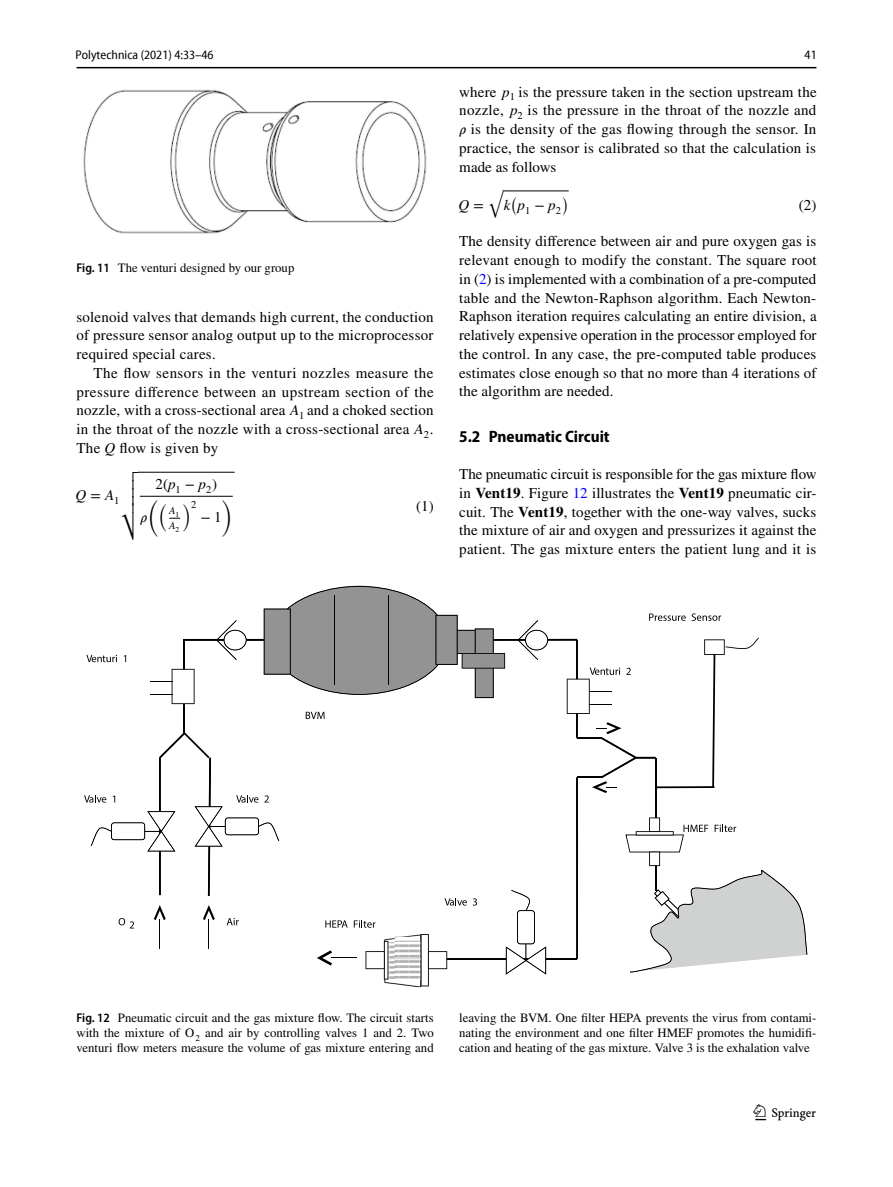
<style>
.page{position:relative;width:893px;height:1187px;background:#fff}
.page>*{position:absolute;margin:0;border:0;box-sizing:border-box;transform-origin:0 0}
.t1{font:22.5px "Springnew Regular 3";color:#000}
.t2{font:700 semi-condensed 16.5px "Myriad Pro";color:#000}
.t3{font:15px/18.8px "STIX";letter-spacing:.015em;color:#000;text-align:justify}
.t4{font:15px "STIX Math Extensions";color:#000}
.t5{font:15px "STIX Math Regular 5";color:#000}
.t6{font:15px "STIX General Italic 3";color:#000}
.t7{font:15px "STIX General Italic 6";color:#000}
.t8{font:15px "STIX Math Extensions Regular 2";color:#000}
.t9{font:italic 15px "STIX Math";color:#000}
.t10{font:12.75px/15px "STIX";color:#000;text-align:justify}
.t11{font:semi-condensed 12.75px "Myriad Pro Unic";color:#000}
.t12{font:10.5px/15px "STIX General Italic 6";color:#000}
.s1{font-family:"STIX General";font-style:italic}
.s2{font-family:"STIX General Italic 2"}
.s3{font-family:"STIX Math Italic 2"}
.s4{font-family:"Myriad Pro";font-weight:600;font-stretch:semi-condensed}
.s5{font-family:"STIX General Italic 4"}
.s6{font-family:"STIX General Italic 5"}
.s7{font-style:italic}
.s8{font-family:"STIX General Regular 32"}
.s9{font-family:"STIX General Italic 6"}
.s10{font-family:"STIX Math Regular 5"}
.s11{font-family:"STIX Math Regular 4"}
.s12{color:#00f}
.s13{font-weight:700}
</style>
<div class="page">
<hr style="left:77px;top:67px;width:739px;height:1px;background:#000">
<hr style="left:138px;top:471px;width:97px;height:1px;background:#000">
<hr style="left:140px;top:495px;width:93px;height:1px;background:#000">
<hr style="left:504px;top:190px;width:65px;height:1px;background:#000">
<img style="left:83px;top:89px;width:344px;height:145px">
<img style="left:395px;top:640px;width:413px;height:347px">
<img style="left:346px;top:920px;width:49px;height:65px">
<img style="left:505px;top:638px;width:72px;height:2px">
<img style="left:185px;top:639px;width:79px;height:1px">
<img style="left:216px;top:620px;width:21px;height:40px">
<img style="left:224px;top:629px;width:23px;height:21px">
<img style="left:518px;top:620px;width:20px;height:40px">
<img style="left:525px;top:629px;width:23px;height:21px">
<img style="left:576px;top:639px;width:2px;height:99px">
<img style="left:577px;top:737px;width:15px;height:2px">
<img style="left:576px;top:777px;width:2px;height:181px">
<img style="left:388px;top:958px;width:189px;height:1px">
<svg style="left:506px;top:889px;width:40px;height:85px"></svg>
<img style="left:511px;top:889px;width:19px;height:21px">
<img style="left:636px;top:756px;width:20px;height:2px">
<svg style="left:421px;top:934px;width:26px;height:52px"></svg>
<svg style="left:365px;top:940px;width:23px;height:39px"></svg>
<svg style="left:264px;top:586px;width:241px;height:112px"></svg>
<hr style="left:184px;top:639px;width:1px;height:94px;background:#000">
<svg style="left:150px;top:668px;width:45px;height:36px"></svg>
<hr style="left:208px;top:919px;width:1px;height:30px;background:#000">
<svg style="left:203px;top:905px;width:12px;height:15px"></svg>
<hr style="left:159px;top:919px;width:1px;height:30px;background:#000">
<svg style="left:154px;top:905px;width:12px;height:15px"></svg>
<svg style="left:317px;top:950px;width:39px;height:15px"></svg>
<svg style="left:592px;top:722px;width:44px;height:71px"></svg>
<hr style="left:655px;top:757px;width:1px;height:64px;background:#000">
<hr style="left:577px;top:776px;width:25px;height:2px;background:#000">
<hr style="left:656px;top:786px;width:58px;height:2px;background:#000">
<svg style="left:704px;top:637px;width:55px;height:150px"></svg>
<svg style="left:86px;top:655px;width:31px;height:7px"></svg>
<svg style="left:306px;top:711px;width:19px;height:8px"></svg>
<svg style="left:119px;top:918px;width:15px;height:10px"></svg>
<svg style="left:227px;top:918px;width:12px;height:7px"></svg>
<svg style="left:84px;top:732px;width:195px;height:164px"></svg>
<svg style="left:567px;top:667px;width:53px;height:47px"></svg>
<svg style="left:626px;top:667px;width:5px;height:7px"></svg>
<svg style="left:649px;top:613px;width:37px;height:8px"></svg>
<svg style="left:692px;top:613px;width:29px;height:8px"></svg>
<svg style="left:625px;top:817px;width:182px;height:156px"></svg>
<svg style="left:445px;top:897px;width:22px;height:8px"></svg>
<svg style="left:473px;top:898px;width:4px;height:7px"></svg>
<svg style="left:325px;top:920px;width:23px;height:7px"></svg>
<svg style="left:354px;top:920px;width:21px;height:7px"></svg>
<p class="t11" style="left:76px;top:50px;width:140px">Polytechnica (2021) 4:33–46</p>
<p class="t11" style="left:805px;top:50px;width:14px">41</p>
<p class="t3" style="left:459px;top:83px;width:359px">where <span class="s1">p</span><sub>1</sub> is the pressure taken in the section upstream the nozzle, <span class="s2">p</span><sub>2</sub> is the pressure in the throat of the nozzle and <span class="s3">𝜌</span> is the density of the gas flowing through the sensor. In practice, the sensor is calibrated so that the calculation is made as follows</p>
<p class="t10" style="left:77px;top:261px;width:219px"><span class="s4">Fig. 11</span> The venturi designed by our group</p>
<p class="t3" style="left:77px;top:308px;width:359px">solenoid valves that demands high current, the conduction of pressure sensor analog output up to the microprocessor required special cares.</p>
<p class="t3" style="left:77px;top:364px;width:359px;text-indent:17px">The flow sensors in the venturi nozzles measure the pressure difference between an upstream section of the nozzle, with a cross-sectional area <span class="s5">A</span><sub>1</sub> and a choked section in the throat of the nozzle with a cross-sectional area <span class="s6">A</span><sub>2</sub>.<br>The <span class="s7">Q</span> flow is given by</p>
<p class="t4" style="left:120px;top:458px;width:19px">√</p>
<p class="t4" style="left:120px;top:466px;width:19px">√</p>
<p class="t4" style="left:120px;top:474px;width:19px">√</p>
<p class="t4" style="left:120px;top:482px;width:19px">√</p>
<p class="t4" style="left:120px;top:490px;width:19px">√</p>
<p class="t4" style="left:120px;top:499px;width:19px">√</p>
<p class="t5" style="left:156px;top:478px;width:63px"><span class="s8">2</span>(<span class="s9">p</span><sub>1</sub> − <span class="s9">p</span><sub>2</sub>)</p>
<p class="t7" style="left:76px;top:489px;width:45px">Q<span class="s10">=</span>A<sub>1</sub></p>
<p class="t4" style="left:147px;top:489px;width:22px">((</p>
<p class="t12" style="left:169px;top:504px;width:12px">A<sub>1<br></sub>A<sub>2</sub></p>
<p class="t4" style="left:182px;top:491px;width:16px">)<sub>2</sub></p>
<p class="t5" style="left:200px;top:511px;width:23px">−<span class="s8">1</span></p>
<p class="t4" style="left:222px;top:487px;width:13px">)</p>
<p class="t9" style="left:140px;top:508px;width:9px">𝜌</p>
<p class="t3" style="left:416px;top:498px;width:19px">(1)</p>
<p class="t8" style="left:488px;top:177px;width:17px">√</p>
<p class="t6" style="left:504px;top:200px;width:8px">k</p>
<p class="t8" style="left:511px;top:184px;width:9px">(</p>
<p class="t6" style="left:518px;top:200px;width:45px">p<sub>1</sub> <span class="s11">−</span> p<sub>2</sub></p>
<p class="t8" style="left:562px;top:184px;width:9px">)</p>
<p class="t6" style="left:458px;top:200px;width:27px">Q <span class="s11">=</span></p>
<p class="t3" style="left:799px;top:196px;width:19px">(2)</p>
<p class="t3" style="left:459px;top:233px;width:359px">The density difference between air and pure oxygen gas is relevant enough to modify the constant. The square root in (<span class="s12">2</span>) is implemented with a combination of a pre-computed table and the Newton-Raphson algorithm. Each Newton-Raphson iteration requires calculating an entire division, a relatively expensive operation in the processor employed for the control. In any case, the pre-computed table produces estimates close enough so that no more than 4 iterations of the algorithm are needed.</p>
<p class="t2" style="left:459px;top:427px;width:152px">5.2 Pneumatic Circuit</p>
<p class="t3" style="left:459px;top:466px;width:359px">The pneumatic circuit is responsible for the gas mixture flow in <span class="s13">Vent19</span>. Figure <span class="s12">12</span> illustrates the <span class="s13">Vent19</span> pneumatic cir&shy;cuit. The <span class="s13">Vent19</span>, together with the one-way valves, sucks the mixture of air and oxygen and pressurizes it against the patient. The gas mixture enters the patient lung and it is</p>
<p class="t10" style="left:77px;top:1011px;width:359px"><span class="s4">Fig. 12</span> Pneumatic circuit and the gas mixture flow. The circuit starts with the mixture of O<sub>2</sub> and air by controlling valves 1 and 2. Two venturi flow meters measure the volume of gas mixture entering and</p>
<p class="t10" style="left:459px;top:1011px;width:359px">leaving the BVM. One filter HEPA prevents the virus from contami&shy;nating the environment and one filter HMEF promotes the humidifi&shy;cation and heating of the gas mixture. Valve 3 is the exhalation valve</p>
<h1 class="t1" style="left:755px;top:1104px;width:62px">1 3</h1>
</div>
